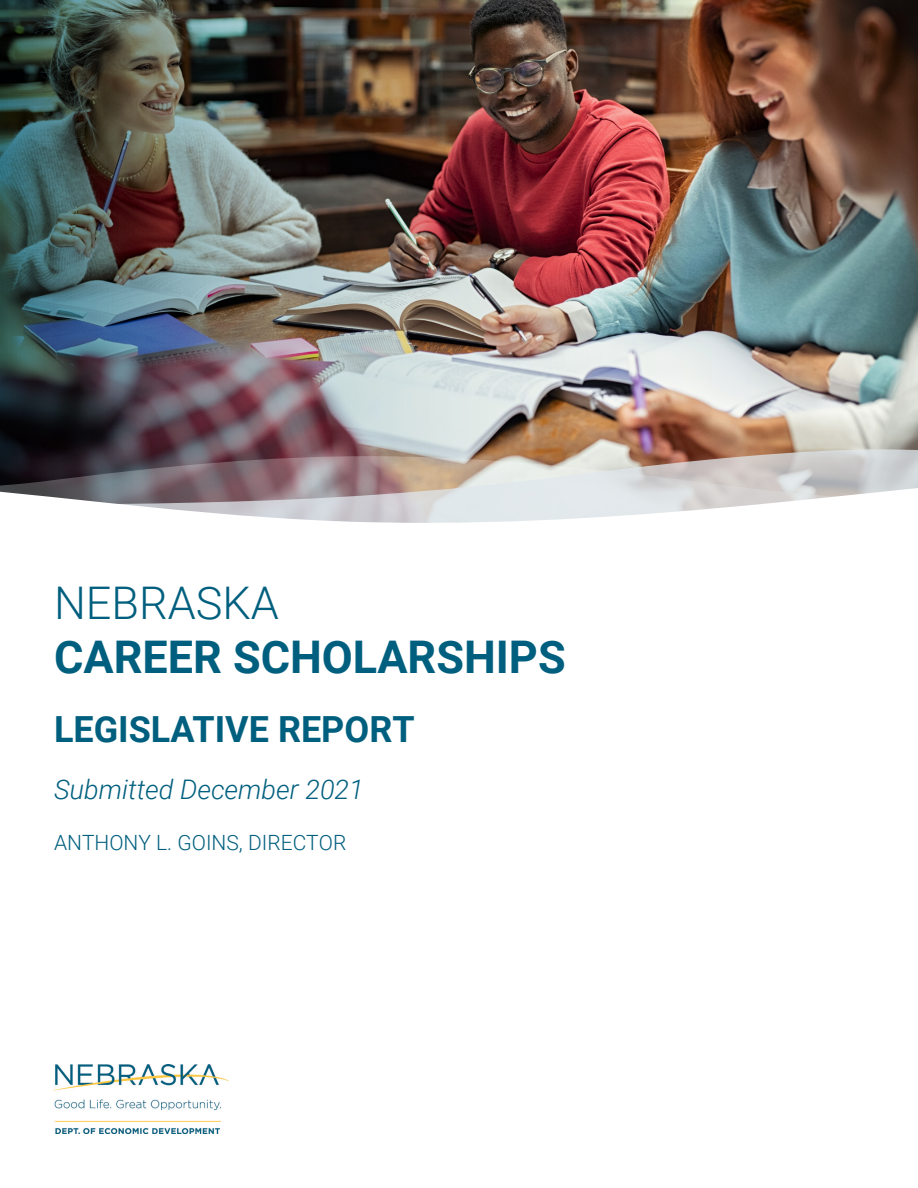
<style>
.page{position:relative;width:918px;height:1188px;background:#fff}
.page>*{position:absolute;margin:0;border:0;box-sizing:border-box;transform-origin:0 0}
.t1{font:700 45px/54px "Roboto";color:#005f7e}
.t2{font:700 36px "Roboto";color:#005f7e}
.t3{font:italic 300 27px "Roboto";color:#005f7e}
.t4{font:300 21px "Roboto";color:#005f7e}
.s1{font-weight:300}
</style>
<div class="page">
<img style="left:0;top:0;width:918px;height:449px">
<img style="left:0;top:449px;width:918px;height:26px">
<svg style="left:0;top:475px;width:918px;height:48px"></svg>
<img style="left:54px;top:1065px;width:174px;height:69px">
<p class="t1" style="left:54px;top:574px;width:513px"><span class="s1">NEBRASKA<br></span>CAREER SCHOLARSHIPS</p>
<p class="t2" style="left:54px;top:703px;width:362px">LEGISLATIVE REPORT</p>
<p class="t3" style="left:54px;top:771px;width:311px">Submitted December 2021</p>
<p class="t4" style="left:54px;top:827px;width:294px">ANTHONY L. GOINS, DIRECTOR</p>
</div>
